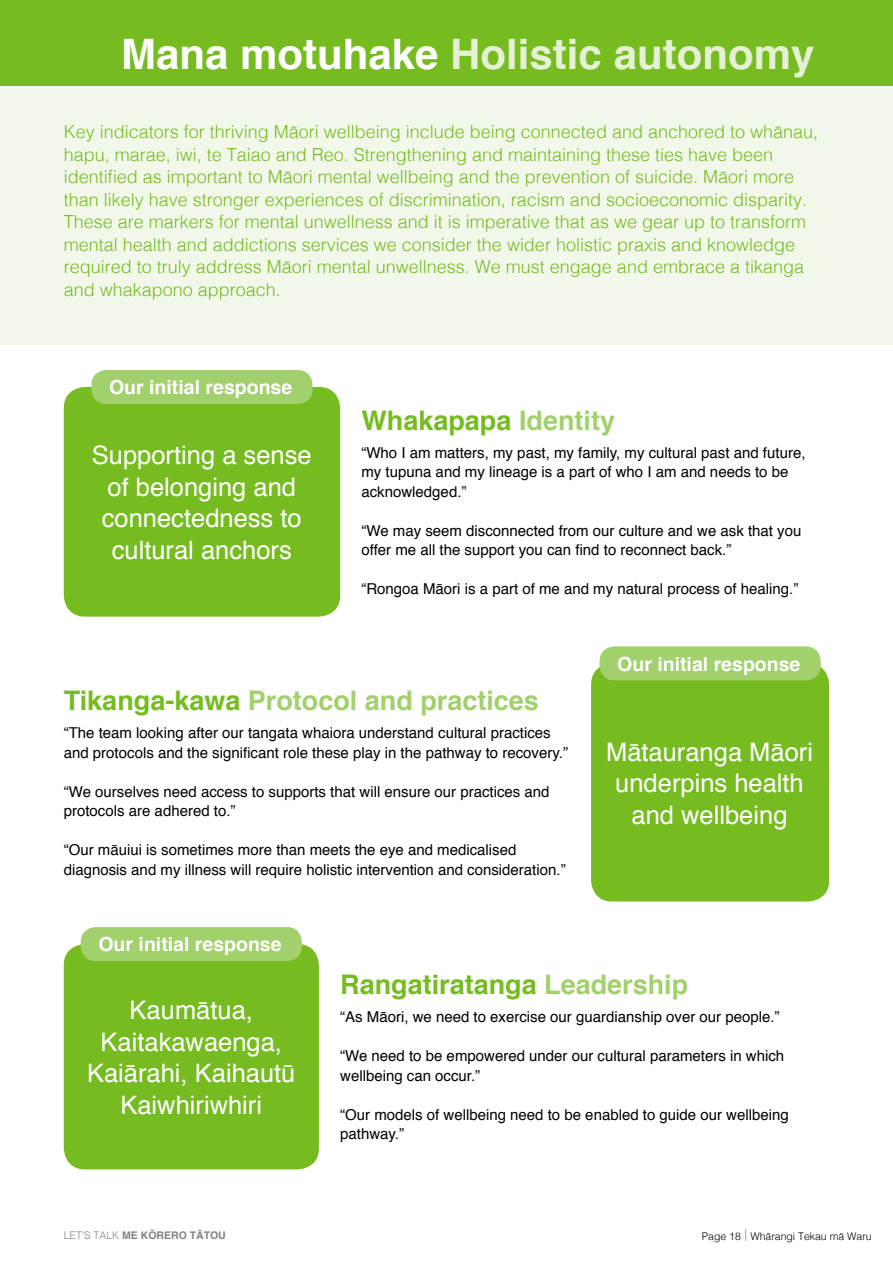
<style>
.page{position:relative;width:893px;height:1263px;background:#fff}
.page>*{position:absolute;margin:0;border:0;box-sizing:border-box;transform-origin:0 0}
.t1{font:700 42px "Helvetica";color:#e4f1d4}
.t2{font:700 27px "Helvetica";color:#76bc21}
.t3{font:700 27px "Helvetica";color:#a2d06c}
.t4{font:25.5px/31.5px "Helvetica";color:#fff;text-align:center}
.t5{font:700 19.5px "Helvetica";color:#fff}
.t6{font:300 18px/22.5px "Helvetica";color:#76bc21}
.t7{font:15px/19.5px "Helvetica";color:#000}
.t8{font:300 10.5px "Helvetica";color:#000}
.t9{font:700 10.5px "Helvetica";color:#808285}
.s1{color:#fff}
.s2{color:#a2d06c}
.s3{color:#76bc21}
.s4{font-weight:300}
.s5{font-size:12px;color:#808285}
</style>
<div class="page">
<div style="left:0;top:85px;width:893px;height:259px;background:#f1f7e9"></div>
<div style="left:0;top:0;width:893px;height:85px;background:#76bc21"></div>
<div style="left:64px;top:387px;width:276px;height:230px;background:#76bc21;border-radius:21px"></div>
<div style="left:591px;top:663px;width:238px;height:238px;background:#76bc21;border-radius:21px"></div>
<div style="left:64px;top:944px;width:255px;height:225px;background:#76bc21;border-radius:21px"></div>
<div style="left:91px;top:370px;width:222px;height:34px;background:#a2d06c;border-radius:15px"></div>
<div style="left:600px;top:646px;width:221px;height:34px;background:#a2d06c;border-radius:15px"></div>
<div style="left:81px;top:927px;width:221px;height:34px;background:#a2d06c;border-radius:15px"></div>
<h1 class="t1" style="left:121px;top:20px;width:695px"><span class="s1">Mana motuhake</span> Holistic autonomy</h1>
<p class="t6" style="left:64px;top:119px;width:756px">Key indicators for thriving Māori wellbeing include being connected and anchored to whānau, hapu, marae, iwi, te Taiao and Reo. Strengthening and maintaining these ties have been identified as important to Māori mental wellbeing and the prevention of suicide. Māori more than likely have stronger experiences of discrimination, racism and socioeconomic disparity.<br>These are markers for mental unwellness and it is imperative that as we gear up to transform mental health and addictions services we consider the wider holistic praxis and knowledge required to truly address Māori mental unwellness. We must engage and embrace a tikanga and whakapono approach.</p>
<h3 class="t5" style="left:109px;top:372px;width:185px">Our initial response</h3>
<h3 class="t4" style="left:92px;top:440px;width:221px">Supporting a sense of belonging and connectedness to cultural anchors</h3>
<h2 class="t2" style="left:361px;top:398px;width:255px">Whakapapa <span class="s2">Identity</span></h2>
<p class="t7" style="left:361px;top:443px;width:446px">“Who I am matters, my past, my family, my cultural past and future, my tupuna and my lineage is a part of who I am and needs to be acknowledged.”</p>
<p class="t7" style="left:361px;top:521px;width:441px">“We may seem disconnected from our culture and we ask that you offer me all the support you can find to reconnect back.”</p>
<p class="t7" style="left:361px;top:580px;width:438px">“Rongoa Māori is a part of me and my natural process of healing.”</p>
<h3 class="t5" style="left:617px;top:648px;width:185px">Our initial response</h3>
<h2 class="t3" style="left:64px;top:679px;width:477px"><span class="s3">Tikanga-kawa</span> Protocol and practices</h2>
<p class="t7" style="left:64px;top:724px;width:506px">“The team looking after our tangata whaiora understand cultural practices and protocols and the significant role these play in the pathway to recovery.”</p>
<p class="t7" style="left:64px;top:782px;width:487px">“We ourselves need access to supports that will ensure our practices and protocols are adhered to.”</p>
<p class="t7" style="left:64px;top:841px;width:503px">“Our māuiui is sometimes more than meets the eye and medicalised diagnosis and my illness will require holistic intervention and consideration.”</p>
<h3 class="t5" style="left:98px;top:929px;width:185px">Our initial response</h3>
<h3 class="t4" style="left:606px;top:737px;width:208px">Mātauranga Māori underpins health and wellbeing</h3>
<h3 class="t4" style="left:87px;top:995px;width:210px">Kaumātua,<br>Kaitakawaenga,<br>Kaiārahi, Kaihautū<br>Kaiwhiriwhiri</h3>
<p class="t9" style="left:64px;top:1227px;width:164px"><span class="s4">LET’S TALK</span> ME KŌRERO TĀTOU</p>
<h2 class="t2" style="left:340px;top:963px;width:350px">Rangatiratanga <span class="s2">Leadership</span></h2>
<p class="t7" style="left:340px;top:1008px;width:441px">“As Māori, we need to exercise our guardianship over our people.”</p>
<p class="t7" style="left:340px;top:1047px;width:446px">“We need to be empowered under our cultural parameters in which wellbeing can occur.”</p>
<p class="t7" style="left:340px;top:1105px;width:450px">“Our models of wellbeing need to be enabled to guide our wellbeing pathway.”</p>
<p class="t8" style="left:702px;top:1227px;width:171px">Page 18 <span class="s5">|</span> Whārangi Tekau mā Waru</p>
</div>
